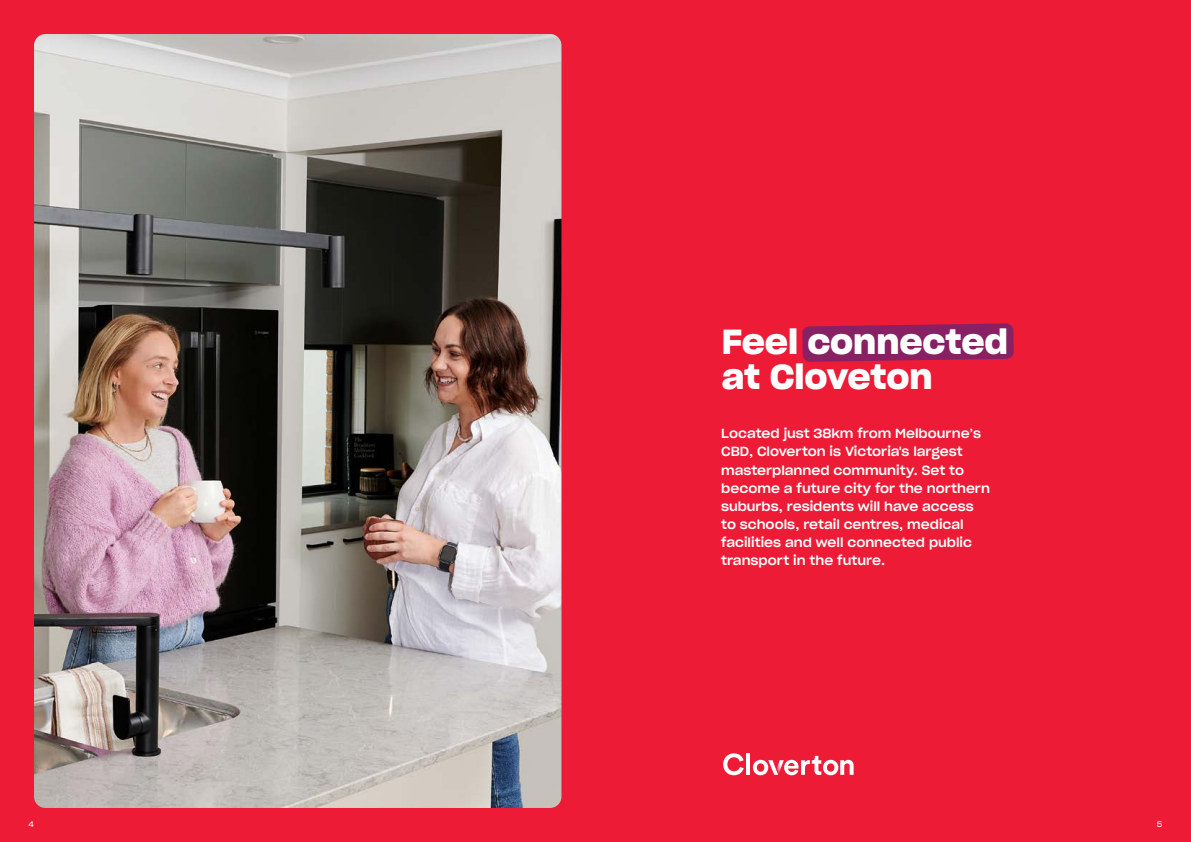
<style>
.page{position:relative;width:1191px;height:842px;background:#ed1b36}
.page>*{position:absolute;margin:0;border:0;box-sizing:border-box;transform-origin:0 0}
.t1{font:34px/35px "Sharp Grotesk Sm Bold 21";letter-spacing:-.005em;color:#fff}
.t2{font:13px/18px "Sharp Grotesk Medium 21";color:#fff}
.t3{font:8px "Sharp Grotesk Book 21";color:#fff}
</style>
<div class="page">
<img style="left:34px;top:34px;width:527px;height:774px">
<svg style="left:802px;top:323px;width:211px;height:39px;background:#92205e"></svg>
<svg style="left:723px;top:753px;width:20px;height:22px"></svg>
<hr style="left:746px;top:753px;width:4px;height:22px;background:#fff">
<svg style="left:753px;top:756px;width:100px;height:19px"></svg>
<h1 class="t1" style="left:721px;top:322px;width:288px">Feel connected at Cloveton</h1>
<p class="t2" style="left:721px;top:424px;width:270px">Located just 38km from Melbourne’s CBD, Cloverton is Victoria's largest masterplanned community. Set to become a future city for the northern suburbs, residents will have access to schools, retail centres, medical facilities and well connected public transport in the future.</p>
<p class="t3" style="left:29px;top:818px;width:7px">4</p>
<p class="t3" style="left:1157px;top:818px;width:7px">5</p>
</div>
